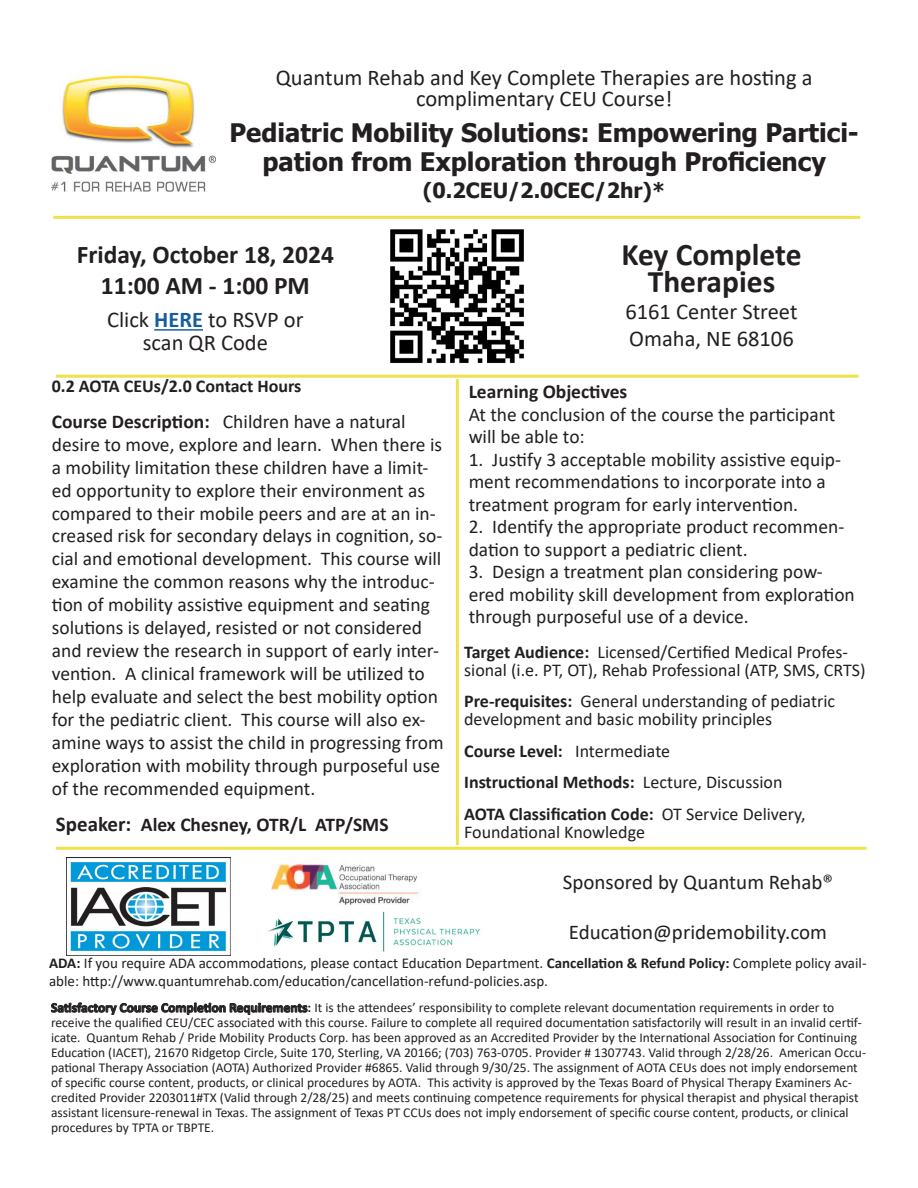
<style>
.page{position:relative;width:918px;height:1188px;background:#fff}
.page>*{position:absolute;margin:0;border:0;box-sizing:border-box;transform-origin:0 0}
.t1{font:700 31.5px/27px "Calibri";color:#231f20;text-align:center}
.t2{font:700 25.5px/28.5px "Tahoma";color:#231f20;text-align:center}
.t3{font:700 25.5px/31.5px "Calibri";color:#231f20;text-align:center}
.t4{font:22.5px/21px "Calibri";color:#231f20;text-align:center}
.t5{font:21px "Calibri";color:#231f20}
.t6{font:700 21px "Tahoma";color:#231f20}
.t7{font:19.5px/23px "Calibri";color:#231f20}
.t8{font:700 19.5px "Calibri";color:#231f20}
.t9{font:18px/18px "Calibri";color:#231f20}
.t10{font:700 18px "Calibri";color:#231f20}
.t11{font:15px/18px "Calibri";color:#231f20}
.t12{font:13.5px/15px "Calibri";color:#231f20}
.s1{font-weight:700;color:#175d9e}
.s2{font-weight:700}
.s3{font-size:21px}
.s4{font-weight:400}
</style>
<div class="page">
<img style="left:66px;top:857px;width:165px;height:98px">
<img style="left:268px;top:911px;width:212px;height:41px">
<hr style="left:53px;top:216px;width:807px;height:3px;background:#ead70a">
<hr style="left:56px;top:847px;width:811px;height:3px;background:#ead70a">
<hr style="left:154px;top:329px;width:49px;height:2px;background:#175d9e">
<hr style="left:56px;top:375px;width:803px;height:3px;background:#ead70a">
<hr style="left:456px;top:379px;width:3px;height:466px;background:#ead70a">
<img style="left:272px;top:864px;width:147px;height:41px">
<img style="left:52px;top:74px;width:163px;height:118px">
<img style="left:390px;top:229px;width:134px;height:134px">
<p class="t4" style="left:276px;top:67px;width:538px">Quantum Rehab and Key Complete Therapies are hosting a complimentary CEU Course!</p>
<p class="t2" style="left:229px;top:120px;width:631px">Pediatric Mobility Solutions: Empowering Partici&shy;pation from Exploration through Proficiency</p>
<p class="t6" style="left:423px;top:175px;width:244px">(0.2CEU/2.0CEC/2hr)*</p>
<p class="t3" style="left:77px;top:238px;width:259px">Friday, October 18, 2024<br>11:00 AM - 1:00 PM</p>
<p class="t4" style="left:107px;top:308px;width:198px;line-height:22.5px">Click <span class="s1">HERE</span> to RSVP or scan QR Code</p>
<p class="t10" style="left:52px;top:374px;width:251px">0.2 AOTA CEUs/2.0 Contact Hours</p>
<p class="t7" style="left:52px;top:409px;width:393px"><span class="s2">Course Description:</span> Children have a natural desire to move, explore and learn. When there is a mobility limitation these children have a limit&shy;ed opportunity to explore their environment as compared to their mobile peers and are at an in&shy;creased risk for secondary delays in cognition, so&shy;cial and emotional development. This course will examine the common reasons why the introduc&shy;tion of mobility assistive equipment and seating solutions is delayed, resisted or not considered and review the research in support of early inter&shy;vention. A clinical framework will be utilized to help evaluate and select the best mobility option for the pediatric client. This course will also ex&shy;amine ways to assist the child in progressing from exploration with mobility through purposeful use of the recommended equipment.</p>
<p class="t8" style="left:56px;top:810px;width:334px"><span class="s3">Speaker:</span> Alex Chesney, OTR/L ATP/SMS</p>
<p class="t1" style="left:621px;top:241px;width:182px">Key Complete<br>Therapies</p>
<p class="t4" style="left:625px;top:297px;width:174px;line-height:27px;text-align:left">6161 Center Street<br>Omaha, NE 68106</p>
<p class="t7" style="left:469px;top:380px;width:368px;line-height:22.5px"><span class="s2">Learning Objectives<br></span>At the conclusion of the course the participant will be able to:</p>
<p class="t7" style="left:469px;top:447px;width:374px;line-height:22.5px">1. Justify 3 acceptable mobility assistive equip&shy;ment recommendations to incorporate into a treatment program for early intervention.</p>
<p class="t7" style="left:469px;top:515px;width:377px;line-height:22.5px">2. Identify the appropriate product recommen&shy;dation to support a pediatric client.</p>
<p class="t7" style="left:469px;top:560px;width:388px;line-height:22.5px">3. Design a treatment plan considering pow&shy;ered mobility skill development from exploration through purposeful use of a device.</p>
<p class="t9" style="left:464px;top:642px;width:403px"><span class="s2">Target Audience:</span> Licensed/Certified Medical Profes&shy;sional (i.e. PT, OT), Rehab Professional (ATP, SMS, CRTS)</p>
<p class="t9" style="left:464px;top:692px;width:372px"><span class="s2">Pre-requisites:</span> General understanding of pediatric development and basic mobility principles</p>
<p class="t10" style="left:464px;top:738px;width:208px">Course Level: <span class="s4">Intermediate</span></p>
<p class="t10" style="left:464px;top:770px;width:320px">Instructional Methods: <span class="s4">Lecture, Discussion</span></p>
<p class="t9" style="left:464px;top:804px;width:343px"><span class="s2">AOTA Classification Code:</span> OT Service Delivery,<br>Foundational Knowledge</p>
<p class="t5" style="left:563px;top:867px;width:272px">Sponsored by Quantum Rehab®</p>
<p class="t5" style="left:569px;top:918px;width:260px">Education@pridemobility.com</p>
<p class="t11" style="left:49px;top:954px;width:819px"><span class="s2">ADA:</span> If you require ADA accommodations, please contact Education Department. <span class="s2">Cancellation &amp; Refund Policy:</span> Complete policy avail&shy;able: http://www.quantumrehab.com/education/cancellation-refund-policies.asp.</p>
<p class="t12" style="left:51px;top:1000px;width:817px"><span class="s2">Satisfactory Course Completion Requirements:</span> It is the attendees’ responsibility to complete relevant documentation requirements in order to receive the qualified CEU/CEC associated with this course. Failure to complete all required documentation satisfactorily will result in an invalid certif&shy;icate. Quantum Rehab / Pride Mobility Products Corp. has been approved as an Accredited Provider by the International Association for Continuing Education (IACET), 21670 Ridgetop Circle, Suite 170, Sterling, VA 20166; (703) 763-0705. Provider # 1307743. Valid through 2/28/26. American Occu&shy;pational Therapy Association (AOTA) Authorized Provider #6865. Valid through 9/30/25. The assignment of AOTA CEUs does not imply endorsement of specific course content, products, or clinical procedures by AOTA. This activity is approved by the Texas Board of Physical Therapy Examiners Ac&shy;credited Provider 2203011#TX (Valid through 2/28/25) and meets continuing competence requirements for physical therapist and physical therapist assistant licensure-renewal in Texas. The assignment of Texas PT CCUs does not imply endorsement of specific course content, products, or clinical procedures by TPTA or TBPTE.</p>
</div>
